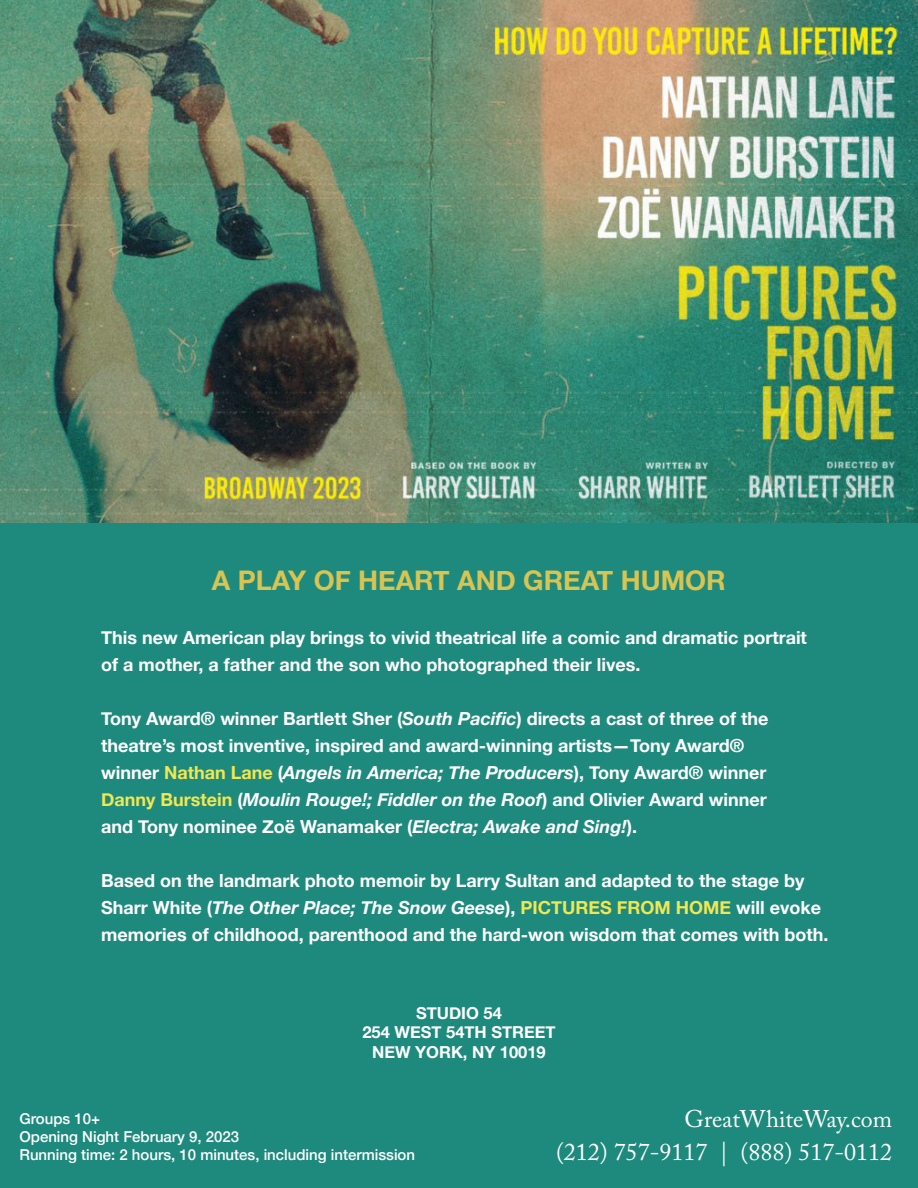
<style>
.page{position:relative;width:918px;height:1188px;background:#1e8a7d}
.page>*{position:absolute;margin:0;border:0;box-sizing:border-box;transform-origin:0 0}
.t1{font:700 27px "Helvetica Neue";color:#d9c451}
.t2{font:24px "Adobe Caslon Pro";color:#fff}
.t3{font:700 18px/27px "Helvetica Neue";color:#fff}
.t4{font:italic 700 18px "Helvetica Neue";color:#fff}
.t5{font:700 16.5px "Helvetica Neue";color:#fff}
.t6{font:500 15px "Helvetica Neue";color:#fff}
.s1{font-style:italic}
.s2{font-style:normal}
.s3{font-style:normal;color:#f1e751}
.s4{color:#f1e751}
</style>
<div class="page">
<img style="left:0;top:0;width:918px;height:522px">
<p class="t1" style="left:212px;top:559px;width:516px">A PLAY OF HEART AND GREAT HUMOR</p>
<p class="t3" style="left:101px;top:625px;width:707px">This new American play brings to vivid theatrical life a comic and dramatic portrait</p>
<p class="t3" style="left:101px;top:652px;width:541px">of a mother, a father and the son who photographed their lives.</p>
<p class="t3" style="left:101px;top:706px;width:669px">Tony Award® winner Bartlett Sher (<span class="s1">South Pacific</span>) directs a cast of three of the</p>
<p class="t3" style="left:101px;top:733px;width:645px">theatre’s most inventive, inspired and award-winning artists—Tony Award®</p>
<p class="t4" style="left:101px;top:759px;width:667px"><span class="s2">winner</span> <span class="s3">Nathan Lane</span> <span class="s2">(</span>Angels in America; The Producers<span class="s2">), Tony Award® winner</span></p>
<p class="t4" style="left:101px;top:786px;width:667px"><span class="s3">Danny Burstein</span> <span class="s2">(</span>Moulin Rouge!; Fiddler on the Roof<span class="s2">) and Olivier Award winner</span></p>
<p class="t3" style="left:101px;top:814px;width:537px">and Tony nominee Zoë Wanamaker (<span class="s1">Electra; Awake and Sing!</span>).</p>
<p class="t3" style="left:101px;top:868px;width:729px">Based on the landmark photo memoir by Larry Sultan and adapted to the stage by<br>Sharr White (<span class="s1">The Other Place; The Snow Geese</span>), <span class="s4">PICTURES FROM HOME</span> will evoke memories of childhood, parenthood and the hard-won wisdom that comes with both.</p>
<p class="t5" style="left:416px;top:1000px;width:87px">STUDIO 54</p>
<p class="t5" style="left:362px;top:1020px;width:195px">254 WEST 54TH STREET</p>
<p class="t5" style="left:372px;top:1039px;width:175px">NEW YORK, NY 10019</p>
<p class="t6" style="left:19px;top:1107px;width:82px">Groups 10+</p>
<p class="t6" style="left:19px;top:1125px;width:221px">Opening Night February 9, 2023</p>
<p class="t6" style="left:19px;top:1143px;width:397px">Running time: 2 hours, 10 minutes, including intermission</p>
<p class="t2" style="left:685px;top:1105px;width:209px">GreatWhiteWay.com</p>
<p class="t2" style="left:556px;top:1138px;width:338px">(212) 757-9117 | (888) 517-0112</p>
</div>
